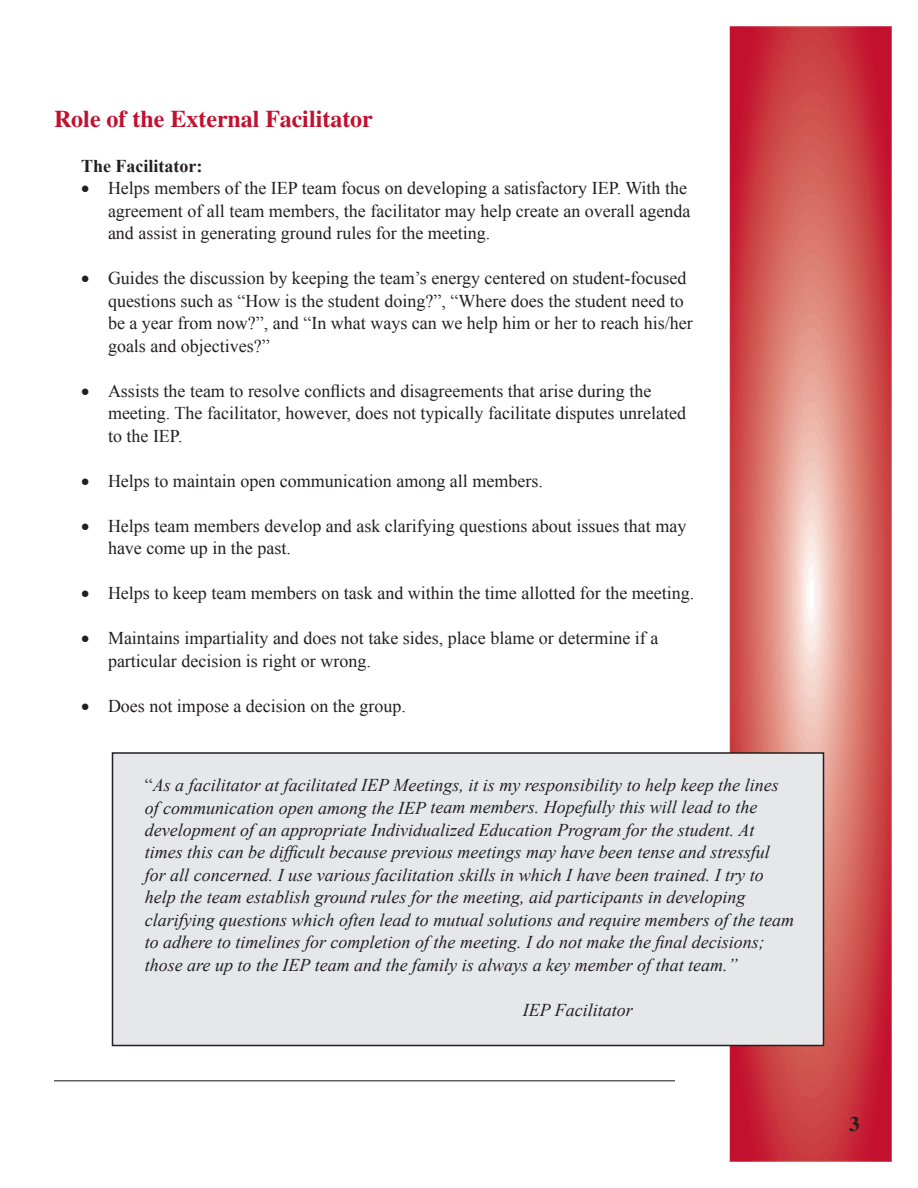
<style>
.page{position:relative;width:918px;height:1188px;background:#fff}
.page>*{position:absolute;margin:0;border:0;box-sizing:border-box;transform-origin:0 0}
.t1{font:700 24px "Times";color:#c3102f}
.t2{font:700 21px "Times";color:#231f20}
.t3{font:18px/22.5px "Times New Roman";color:#231f20}
.t4{font:italic 18px/22.5px "Times New Roman";color:#231f20}
.t5{font:700 18px "Times New Roman";color:#231f20}
.s1{font-style:normal}
</style>
<div class="page">
<svg style="left:733px;top:29px;width:156px;height:1130px;background:#d56462"></svg>
<div style="left:112px;top:753px;width:712px;height:293px;background:#e6e7e9"></div>
<hr style="left:54px;top:1080px;width:621px;height:2px;background:#5f5f62">
<div style="left:112px;top:752px;width:712px;height:294px;border:2px solid #231f20"></div>
<h2 class="t1" style="left:54px;top:104px;width:320px">Role of the External Facilitator</h2>
<p class="t5" style="left:81px;top:153px;width:123px">The Facilitator:</p>
<p class="t3" style="left:108px;top:177px;width:584px;text-indent:-27px">• Helps members of the IEP team focus on developing a satisfactory IEP. With the agreement of all team members, the facilitator may help create an overall agenda and assist in generating ground rules for the meeting.</p>
<p class="t3" style="left:108px;top:267px;width:586px;text-indent:-27px">• Guides the discussion by keeping the team’s energy centered on student-focused questions such as “How is the student doing?”, “Where does the student need to be a year from now?”, and “In what ways can we help him or her to reach his/her goals and objectives?”</p>
<p class="t3" style="left:108px;top:379px;width:580px;text-indent:-27px">• Assists the team to resolve conflicts and disagreements that arise during the meeting. The facilitator, however, does not typically facilitate disputes unrelated to the IEP.</p>
<p class="t3" style="left:81px;top:469px;width:463px">• Helps to maintain open communication among all members.</p>
<p class="t3" style="left:108px;top:514px;width:580px;text-indent:-27px">• Helps team members develop and ask clarifying questions about issues that may have come up in the past.</p>
<p class="t3" style="left:81px;top:582px;width:615px">• Helps to keep team members on task and within the time allotted for the meeting.</p>
<p class="t3" style="left:108px;top:627px;width:552px;text-indent:-27px">• Maintains impartiality and does not take sides, place blame or determine if a particular decision is right or wrong.</p>
<p class="t3" style="left:81px;top:694px;width:326px">• Does not impose a decision on the group.</p>
<p class="t4" style="left:145px;top:773px;width:651px"><span class="s1">“</span>As a facilitator at facilitated IEP Meetings, it is my responsibility to help keep the lines of communication open among the IEP team members. Hopefully this will lead to the development of an appropriate Individualized Education Program for the student. At times this can be difficult because previous meetings may have been tense and stressful for all concerned. I use various facilitation skills in which I have been trained. I try to help the team establish ground rules for the meeting, aid participants in developing clarifying questions which often lead to mutual solutions and require members of the team to adhere to timelines for completion of the meeting. I do not make the final decisions; those are up to the IEP team and the family is always a key member of that team.”</p>
<p class="t4" style="left:523px;top:998px;width:112px">IEP Facilitator</p>
<p class="t2" style="left:849px;top:1111px;width:12px">3</p>
</div>
